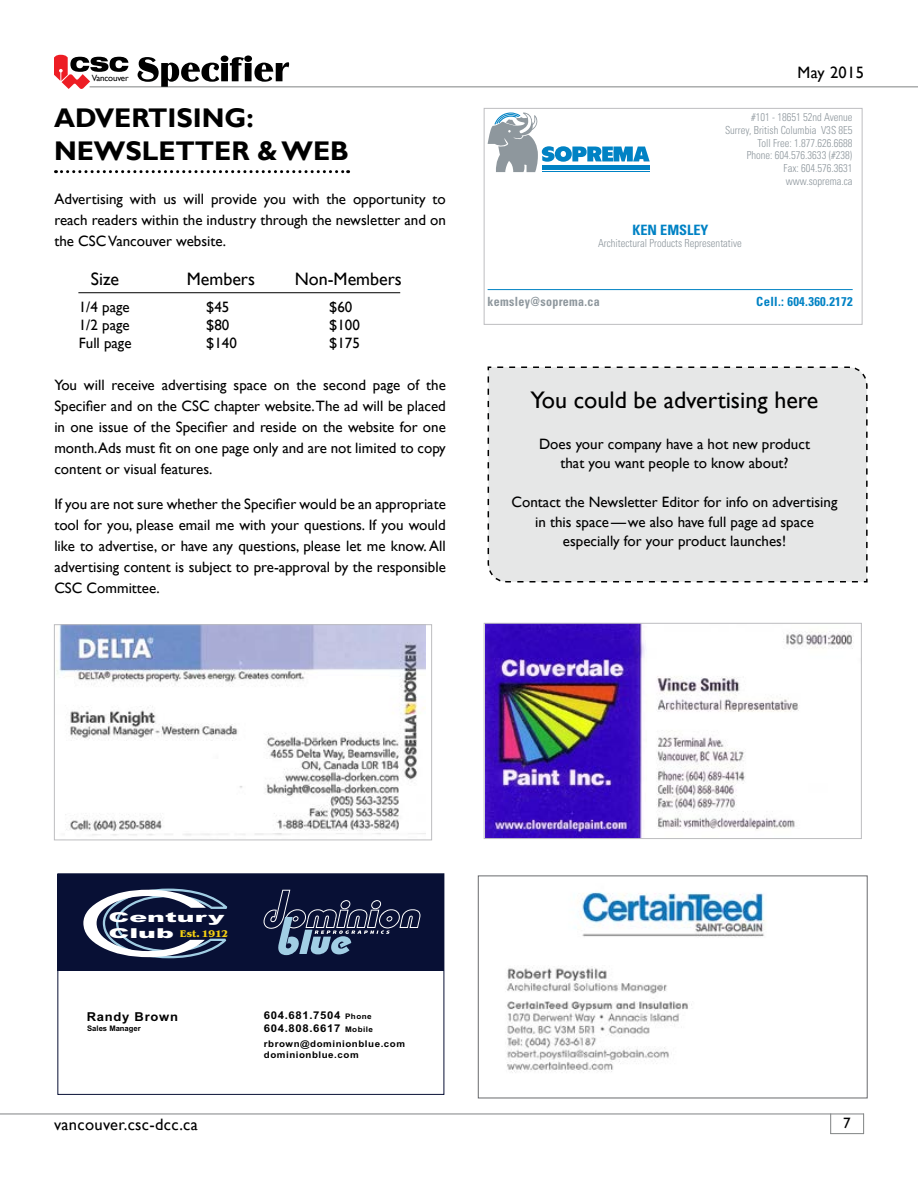
<style>
.page{position:relative;width:918px;height:1188px;background:#fff}
.page>*{position:absolute;margin:0;border:0;box-sizing:border-box;transform-origin:0 0}
.t1{font:91.2px "Avant Garde IT Cby BT";color:#fff;scale:1.95 1}
.t2{font:700 27px/33px "Gill Sans";color:#000}
.t3{font:24px "Gill Sans";color:#000}
.t4{font:18px "Gill Sans";color:#000}
.t5{font:16.5px "Gill Sans";letter-spacing:.02em;color:#000}
.t6{font:16.5px "Gill Sans";letter-spacing:.02em;color:#000}
.t7{font:15px/21px "Gill Sans";color:#000;text-align:justify}
.t8{font:700 condensed 14.25px "Univers";color:#0082c4}
.t9{font:900 13.65px "Arial";color:#fff;scale:1.95 1}
.t10{font:700 condensed 12.75px "Univers";letter-spacing:.025em;color:#8e979d;scale:.95 1}
.t11{font:700 condensed 12.75px "Univers";letter-spacing:.025em;color:#0082c4}
.t12{font:700 12.3px "Arial";letter-spacing:.055em;color:#000;scale:1.06 1}
.t13{font:300 condensed 11.1px/12.8px "Univers";color:#8e979d;text-align:right;scale:.95 1}
.t14{font:700 10.65px/12.5px "Arial";letter-spacing:.055em;color:#000;scale:1.06 1}
.t15{font:700 10.05px "Benguiat IT Cby BT";color:#f5d011}
.t16{font:700 9.15px/11.1px "Arial";letter-spacing:.055em;color:#000;scale:1.06 1}
.t17{font:9px "Gill Sans";letter-spacing:-.02em;color:#000}
.t18{font:700 7.65px "Arial";color:#000}
.s1{font-family:"Arial";font-weight:900;font-size:13.65px;color:#fff}
.s2{font-size:7.65px}
</style>
<div class="page">
<hr style="left:0;top:1114px;width:864px;height:1px;background:#808384">
<hr style="left:830px;top:1133px;width:34px;height:1px;background:#808384">
<svg style="left:863px;top:1115px;width:1px;height:18px"></svg>
<svg style="left:830px;top:1114px;width:1px;height:20px"></svg>
<hr style="left:90px;top:86px;width:828px;height:1px;background:#808384">
<svg style="left:138px;top:55px;width:151px;height:32px"></svg>
<svg style="left:54px;top:55px;width:74px;height:34px"></svg>
<img style="left:486px;top:625px;width:367px;height:212px">
<div style="left:484px;top:623px;width:378px;height:216px;border:1px solid #bdbdc0"></div>
<hr style="left:78px;top:292px;width:322px;height:1px;background:#000">
<svg style="left:56px;top:170px;width:293px;height:3px"></svg>
<div style="left:58px;top:874px;width:386px;height:96px;background:#081035"></div>
<svg style="left:264px;top:890px;width:156px;height:65px"></svg>
<svg style="left:102px;top:888px;width:126px;height:71px"></svg>
<img style="left:507px;top:892px;width:259px;height:181px">
<div style="left:478px;top:876px;width:390px;height:222px;border:1px solid #696a6d"></div>
<img style="left:56px;top:626px;width:369px;height:210px">
<div style="left:54px;top:624px;width:378px;height:216px;border:1px solid #bdbdc0"></div>
<svg style="left:488px;top:113px;width:162px;height:59px"></svg>
<hr style="left:488px;top:289px;width:365px;height:1px;background:#0082c4">
<div style="left:484px;top:108px;width:378px;height:217px;border:1px solid #bdbdc0"></div>
<div style="left:487px;top:366px;width:381px;height:217px;background:#e6e7e7"></div>
<p class="t17" style="left:92px;top:73px;width:38px">Vancouver</p>
<p class="t6" style="left:798px;top:63px;width:68px">May 2015</p>
<h2 class="t2" style="left:54px;top:102px;width:297px">ADVERTISING:<br>NEWSLETTER &amp; WEB</h2>
<p class="t7" style="left:54px;top:189px;width:393px">Advertising with us will provide you with the opportunity to reach readers within the industry through the newsletter and on the CSC Vancouver website.</p>
<p class="t4" style="left:91px;top:269px;width:30px">Size</p>
<p class="t4" style="left:187px;top:269px;width:70px">Members</p>
<p class="t4" style="left:295px;top:269px;width:109px">Non-Members</p>
<p class="t7" style="left:79px;top:297px;width:52px">1/4 page</p>
<p class="t7" style="left:206px;top:297px;width:25px">$45</p>
<p class="t7" style="left:329px;top:297px;width:25px">$60</p>
<p class="t7" style="left:79px;top:315px;width:52px">1/2 page</p>
<p class="t7" style="left:206px;top:315px;width:25px">$80</p>
<p class="t7" style="left:329px;top:315px;width:32px">$100</p>
<p class="t7" style="left:79px;top:333px;width:54px">Full page</p>
<p class="t7" style="left:206px;top:333px;width:32px">$140</p>
<p class="t7" style="left:329px;top:333px;width:32px">$175</p>
<p class="t7" style="left:54px;top:375px;width:393px">You will receive advertising space on the second page of the Specifier and on the CSC chapter website. The ad will be placed in one issue of the Specifier and reside on the website for one month.Ads must fit on one page only and are not limited to copy content or visual features.</p>
<p class="t7" style="left:54px;top:494px;width:393px">If you are not sure whether the Specifier would be an appropriate tool for you, please email me with your questions. If you would like to advertise, or have any questions, please let me know. All advertising content is subject to pre-approval by the responsible CSC Committee.</p>
<p class="t13" style="left:725px;top:111px;width:136px">#101 - 18651 52nd Avenue<br>Surrey, British Columbia V3S 8E5<br>Toll Free: 1.877.626.6688<br>Phone: 604.576.3633 (#238)<br>Fax: 604.576.3631 www.soprema.ca</p>
<p class="t8" style="left:633px;top:221px;width:78px">KEN EMSLEY</p>
<p class="t13" style="left:598px;top:237px;width:153px">Architectural Products Representative</p>
<p class="t10" style="left:488px;top:294px;width:120px">kemsley@soprema.ca</p>
<p class="t11" style="left:756px;top:294px;width:98px">Cell.: 604.360.2172</p>
<h3 class="t3" style="left:531px;top:386px;width:289px">You could be advertising here</h3>
<p class="t7" style="left:539px;top:434px;width:273px;line-height:19.5px;text-align:center">Does your company have a hot new product that you want people to know about?</p>
<p class="t7" style="left:512px;top:493px;width:327px;line-height:19.5px;text-align:center">Contact the Newsletter Editor for info on advertising in this space—we also have full page ad space especially for your product launches!</p>
<h1 class="t1" style="left:78px;top:868px;width:70px">C</h1>
<p class="t9" style="left:109px;top:907px;width:61px">Century</p>
<p class="t15" style="left:109px;top:927px;width:121px"><span class="s1">Club</span> Est. 1912</p>
<p class="t12" style="left:87px;top:1008px;width:88px">Randy Brown</p>
<p class="t18" style="left:87px;top:1023px;width:55px">Sales Manager</p>
<p class="t14" style="left:264px;top:1010px;width:104px">604.681.7504 <span class="s2">Phone<br></span>604.808.6617 <span class="s2">Mobile</span></p>
<p class="t16" style="left:264px;top:1038px;width:135px">rbrown@dominionblue.com dominionblue.com</p>
<p class="t5" style="left:54px;top:1115px;width:145px">vancouver.csc-dcc.ca</p>
<p class="t7" style="left:843px;top:1113px;width:9px">7</p>
</div>
